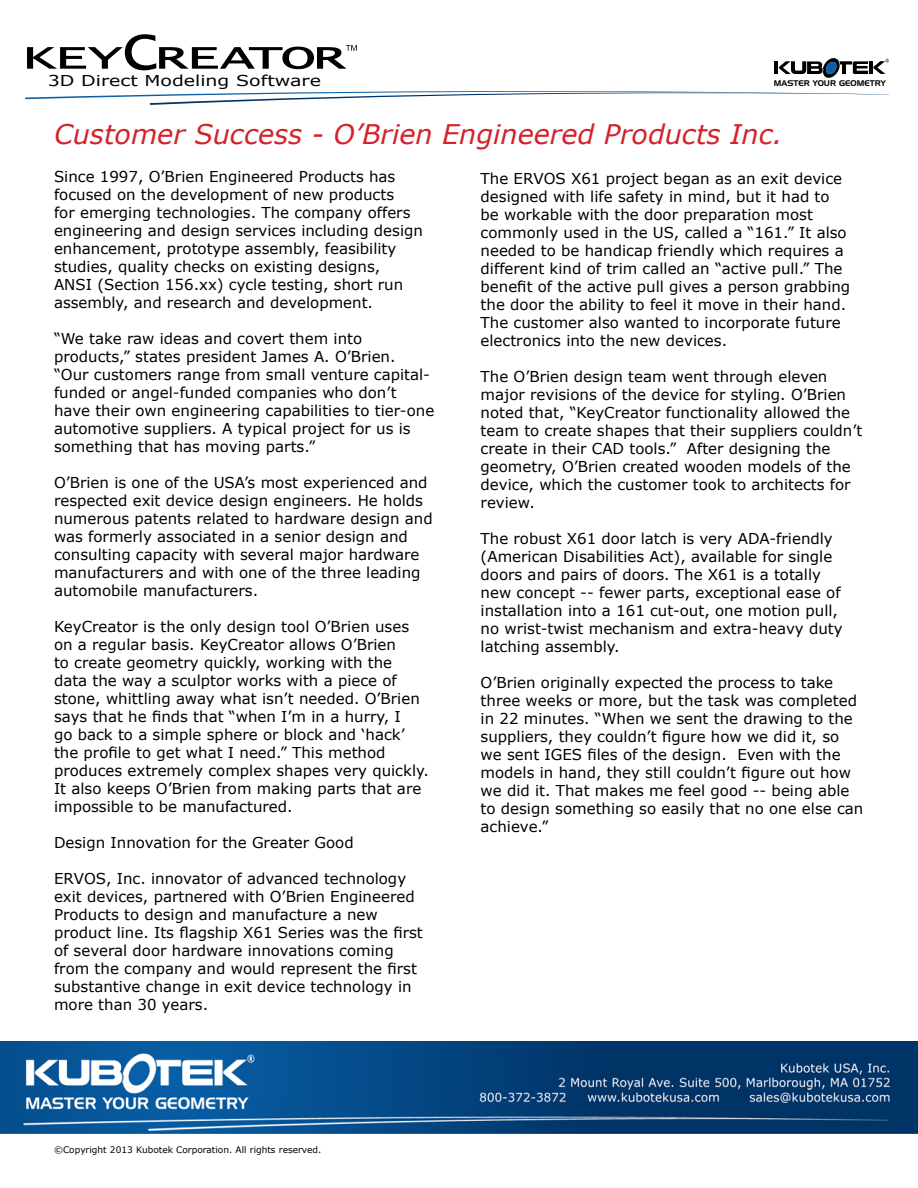
<style>
.page{position:relative;width:918px;height:1188px;background:#fff}
.page>*{position:absolute;margin:0;border:0;box-sizing:border-box;transform-origin:0 0}
.t1{font:italic 27px "Verdana";color:#d2232a}
.t2{font:15px/18px "Verdana";color:#000}
.t3{font:15px "Verdana";color:#000;scale:1.27 1}
.t4{font:9px "Verdana";color:#000}
.t5{font:7.95px "Handel Gothic BT";color:#000}
</style>
<div class="page">
<svg style="left:27px;top:34px;width:330px;height:36px"></svg>
<svg style="left:25px;top:91px;width:864px;height:14px"></svg>
<svg style="left:775px;top:58px;width:114px;height:20px"></svg>
<img style="left:0;top:1041px;width:918px;height:93px">
<p class="t3" style="left:48px;top:71px;width:217px">3D Direct Modeling Software</p>
<p class="t5" style="left:774px;top:78px;width:113px">MASTER YOUR GEOMETRY</p>
<p class="t1" style="left:54px;top:115px;width:730px">Customer Success - O’Brien Engineered Products Inc.</p>
<p class="t2" style="left:54px;top:168px;width:371px">Since 1997, O’Brien Engineered Products has focused on the development of new products<br>for emerging technologies. The company offers engineering and design services including design enhancement, prototype assembly, feasibility studies, quality checks on existing designs,<br>ANSI (Section 156.xx) cycle testing, short run assembly, and research and development.</p>
<p class="t2" style="left:54px;top:330px;width:382px">“We take raw ideas and covert them into products,” states president James A. O’Brien.<br>“Our customers range from small venture capital&shy;funded or angel-funded companies who don’t have their own engineering capabilities to tier-one automotive suppliers. A typical project for us is something that has moving parts.”</p>
<p class="t2" style="left:54px;top:474px;width:380px">O’Brien is one of the USA’s most experienced and respected exit device design engineers. He holds numerous patents related to hardware design and was formerly associated in a senior design and consulting capacity with several major hardware manufacturers and with one of the three leading automobile manufacturers.</p>
<p class="t2" style="left:54px;top:618px;width:377px">KeyCreator is the only design tool O’Brien uses on a regular basis. KeyCreator allows O’Brien<br>to create geometry quickly, working with the data the way a sculptor works with a piece of stone, whittling away what isn’t needed. O’Brien says that he finds that “when I’m in a hurry, I<br>go back to a simple sphere or block and ‘hack’ the profile to get what I need.” This method produces extremely complex shapes very quickly.<br>It also keeps O’Brien from making parts that are impossible to be manufactured.</p>
<p class="t2" style="left:54px;top:834px;width:301px">Design Innovation for the Greater Good</p>
<p class="t2" style="left:54px;top:870px;width:370px">ERVOS, Inc. innovator of advanced technology exit devices, partnered with O’Brien Engineered Products to design and manufacture a new product line. Its flagship X61 Series was the first of several door hardware innovations coming from the company and would represent the first substantive change in exit device technology in more than 30 years.</p>
<p class="t2" style="left:481px;top:170px;width:371px">The ERVOS X61 project began as an exit device designed with life safety in mind, but it had to be workable with the door preparation most commonly used in the US, called a “161.” It also needed to be handicap friendly which requires a different kind of trim called an “active pull.” The benefit of the active pull gives a person grabbing the door the ability to feel it move in their hand.<br>The customer also wanted to incorporate future electronics into the new devices.</p>
<p class="t2" style="left:481px;top:368px;width:383px">The O’Brien design team went through eleven major revisions of the device for styling. O’Brien noted that, “KeyCreator functionality allowed the team to create shapes that their suppliers couldn’t create in their CAD tools.” After designing the geometry, O’Brien created wooden models of the device, which the customer took to architects for review.</p>
<p class="t2" style="left:481px;top:530px;width:364px">The robust X61 door latch is very ADA-friendly (American Disabilities Act), available for single doors and pairs of doors. The X61 is a totally new concept -- fewer parts, exceptional ease of installation into a 161 cut-out, one motion pull, no wrist-twist mechanism and extra-heavy duty latching assembly.</p>
<p class="t2" style="left:481px;top:674px;width:384px">O’Brien originally expected the process to take three weeks or more, but the task was completed in 22 minutes. “When we sent the drawing to the suppliers, they couldn’t figure how we did it, so we sent IGES files of the design. Even with the models in hand, they still couldn’t figure out how we did it. That makes me feel good -- being able to design something so easily that no one else can achieve.”</p>
<p class="t4" style="left:54px;top:1144px;width:269px">©Copyright 2013 Kubotek Corporation. All rights reserved.</p>
</div>
